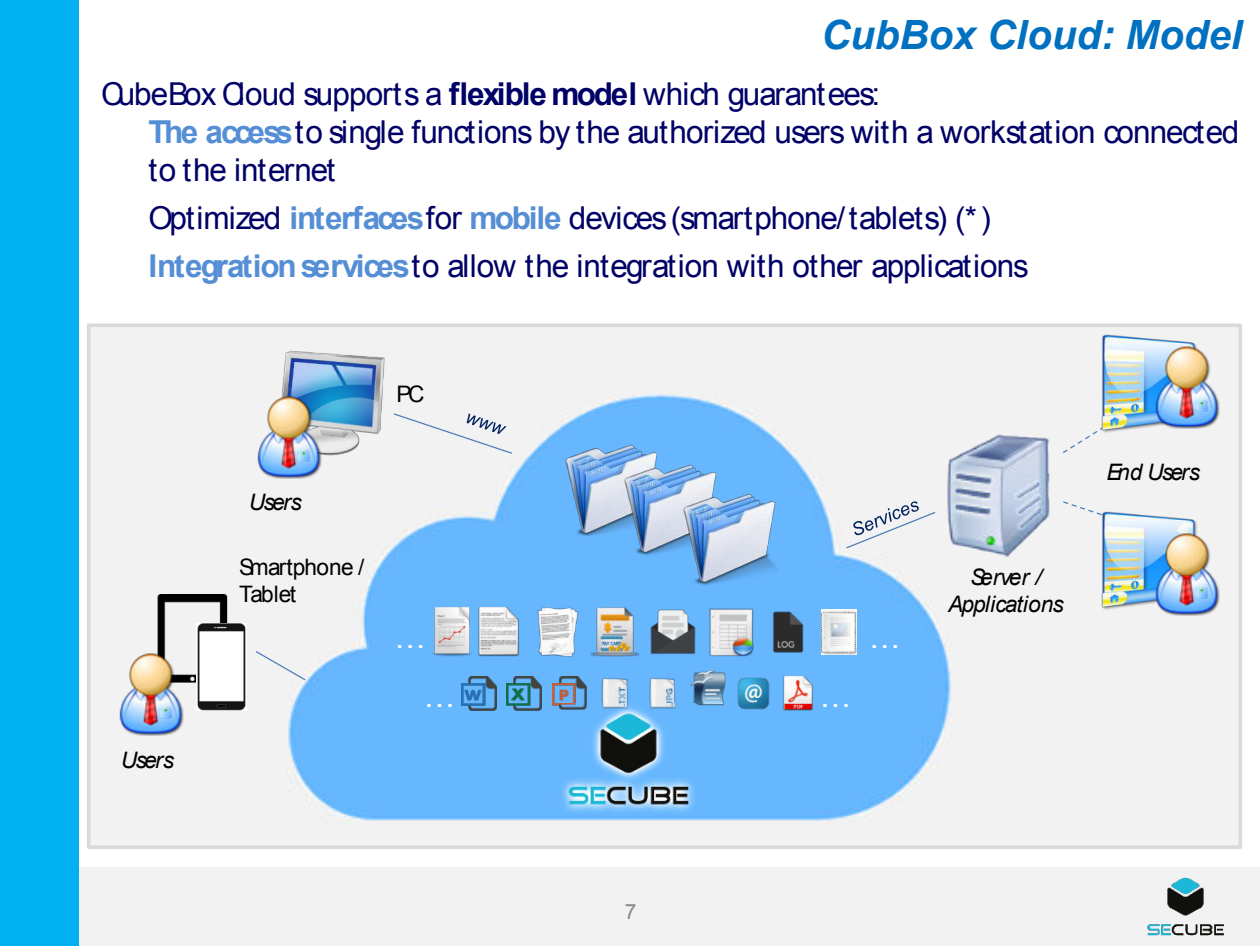
<style>
.page{position:relative;width:1260px;height:946px;background:#fff}
.page>*{position:absolute;margin:0;border:0;box-sizing:border-box;transform-origin:0 0}
.t1{font:italic 700 40.25px "Arial";color:#0070c0}
.t2{font:31.5px/37.8px "Arial";letter-spacing:-.03em;color:#006}
.t3{font:31.5px "Arial";color:#fff}
.t4{font:22.75px/27.3px "Arial";letter-spacing:-.03em;color:#000}
.t5{font:italic 22.75px/27.3px "Arial";letter-spacing:-.02em;color:#000;text-align:center}
.t6{font:italic 22.75px "Arial";letter-spacing:-.04em;color:#000}
.t7{font:italic 22.75px "Arial";letter-spacing:-.075em;color:#000}
.t8{font:21px "Arial";color:#898989}
.s1{font-weight:700}
.s2{font-weight:700;color:#558ed5}
</style>
<div class="page">
<div style="left:79px;top:866px;width:1181px;height:79px;background:#f2f2f2"></div>
<div style="left:0;top:0;width:79px;height:945px;background:#00b0f0"></div>
<div style="left:87px;top:323px;width:1155px;height:526px;background:#f2f2f2;border:4px solid #d9d9d9"></div>
<img style="left:275px;top:394px;width:677px;height:427px">
<img style="left:764px;top:607px;width:49px;height:49px">
<img style="left:428px;top:607px;width:47px;height:49px">
<img style="left:533px;top:607px;width:49px;height:49px">
<img style="left:475px;top:607px;width:50px;height:49px">
<img style="left:591px;top:607px;width:49px;height:49px">
<img style="left:648px;top:607px;width:50px;height:49px">
<img style="left:821px;top:609px;width:35px;height:45px">
<img style="left:561px;top:439px;width:99px;height:100px">
<img style="left:620px;top:459px;width:99px;height:99px">
<img style="left:679px;top:489px;width:99px;height:99px">
<img style="left:461px;top:676px;width:35px;height:34px">
<img style="left:507px;top:676px;width:34px;height:34px">
<img style="left:781px;top:676px;width:35px;height:34px">
<img style="left:552px;top:676px;width:35px;height:34px">
<img style="left:598px;top:676px;width:34px;height:28px">
<img style="left:736px;top:676px;width:35px;height:34px">
<img style="left:645px;top:676px;width:35px;height:28px">
<img style="left:691px;top:670px;width:34px;height:35px">
<img style="left:706px;top:607px;width:49px;height:49px">
<img style="left:282px;top:350px;width:106px;height:107px">
<img style="left:257px;top:394px;width:73px;height:84px">
<img style="left:935px;top:433px;width:115px;height:124px">
<img style="left:157px;top:594px;width:71px;height:88px">
<img style="left:197px;top:623px;width:49px;height:87px">
<img style="left:119px;top:651px;width:73px;height:84px">
<svg style="left:255px;top:649px;width:52px;height:32px"></svg>
<svg style="left:1063px;top:431px;width:35px;height:22px"></svg>
<svg style="left:1063px;top:501px;width:35px;height:13px"></svg>
<svg style="left:392px;top:412px;width:121px;height:43px"></svg>
<svg style="left:845px;top:501px;width:92px;height:48px"></svg>
<img style="left:1100px;top:334px;width:96px;height:99px">
<img style="left:1144px;top:345px;width:76px;height:84px">
<img style="left:1098px;top:511px;width:99px;height:99px">
<img style="left:1144px;top:532px;width:76px;height:84px">
<img style="left:559px;top:704px;width:138px;height:110px">
<img style="left:1147px;top:877px;width:77px;height:59px">
<p class="t1" style="left:821px;top:12px;width:423px">CubBox Cloud: Model</p>
<p class="t2" style="left:148px;top:75px;width:1092px;text-indent:-47px">CubeBox Cloud supports a <span class="s1">flexible model</span> which guarantees:<br><span class="s2">The access</span>to single functions by the authorized users with a workstation connected to the internet</p>
<p class="t2" style="left:148px;top:194px;width:882px;line-height:48.3px">Optimized <span class="s2">interfaces</span>for <span class="s2">mobile</span> devices(smartphone/tablets) (*)<br><span class="s2">Integrationservices</span>to allow the integration with other applications</p>
<p class="t6" style="left:121px;top:747px;width:55px">Users</p>
<p class="t4" style="left:397px;top:380px;width:30px">PC</p>
<p class="t6" style="left:249px;top:489px;width:55px">Users</p>
<p class="t4" style="left:239px;top:553px;width:127px">Smartphone /<br>Tablet</p>
<p class="t3" style="left:394px;top:619px;width:33px">…</p>
<p class="t3" style="left:869px;top:619px;width:33px">…</p>
<p class="t3" style="left:424px;top:678px;width:33px">…</p>
<p class="t3" style="left:820px;top:678px;width:33px">…</p>
<p class="t5" style="left:948px;top:563px;width:117px">Server /<br>Applications</p>
<p class="t7" style="left:1107px;top:459px;width:95px">End Users</p>
<p class="t8" style="left:625px;top:900px;width:13px">7</p>
</div>
